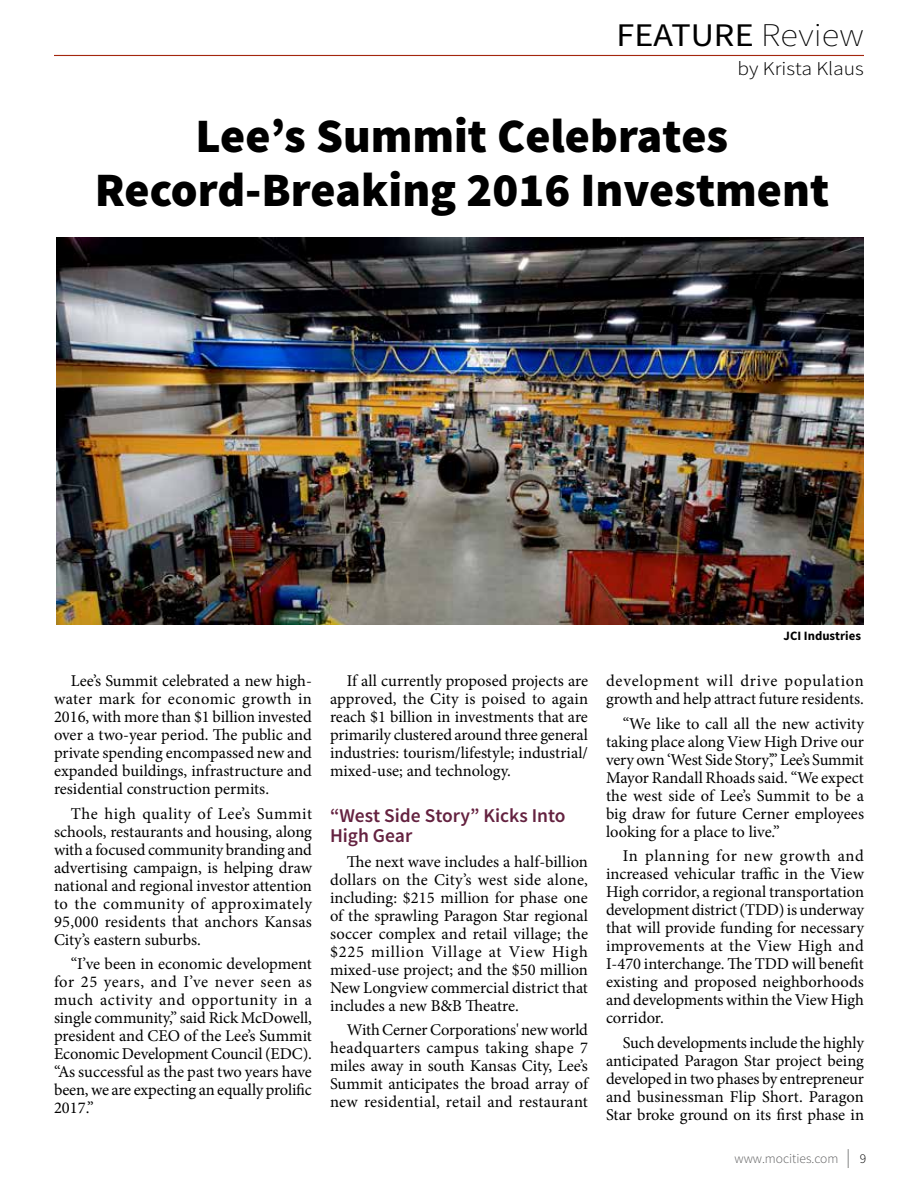
<style>
.page{position:relative;width:918px;height:1188px;background:#fff}
.page>*{position:absolute;margin:0;border:0;box-sizing:border-box;transform-origin:0 0}
.t1{font:900 48px/54px "Source Sans Pro";color:#000;text-align:center}
.t2{font:33px "Source Sans Pro";color:#000;scale:1.1 1}
.t3{font:600 19.5px/19.5px "Source Sans Pro";color:#642240}
.t4{font:300 19.5px "Source Sans Pro";color:#000;scale:1.1 1}
.t5{font:16.5px/18px "Minion Pro";color:#000;text-align:justify}
.t6{font:300 13.5px "Source Sans Pro";color:#5e5e5f}
.t7{font:300 13.5px "Source Sans Pro";color:#000}
.t8{font:700 12.75px "Source Sans Pro";color:#000}
.s1{font-weight:200}
</style>
<div class="page">
<svg style="left:848px;top:1149px;width:1px;height:19px"></svg>
<hr style="left:54px;top:55px;width:810px;height:1px;background:#a4270f">
<img style="left:56px;top:238px;width:808px;height:386px">
<h2 class="t2" style="left:617px;top:15px;width:226px">FEATURE <span class="s1">Review</span></h2>
<p class="t4" style="left:738px;top:57px;width:116px">by Krista Klaus</p>
<h1 class="t1" style="left:95px;top:112px;width:736px">Lee’s Summit Celebrates<br>Record-Breaking 2016 Investment</h1>
<p class="t5" style="left:54px;top:672px;width:260px;text-indent:17px">Lee’s Summit celebrated a new high&shy;water mark for economic growth in 2016, with more than $1 billion invested over a two-year period. The public and private spending encompassed new and expanded buildings, infrastructure and residential construction permits.</p>
<p class="t5" style="left:54px;top:804px;width:260px;text-indent:17px">The high quality of Lee’s Summit schools, restaurants and housing, along with a focused community branding and advertising campaign, is helping draw national and regional investor attention to the community of approximately 95,000 residents that anchors Kansas City’s eastern suburbs.</p>
<p class="t5" style="left:54px;top:955px;width:260px;text-indent:17px">“I’ve been in economic development for 25 years, and I’ve never seen as much activity and opportunity in a single community,” said Rick McDowell, president and CEO of the Lee’s Summit Economic Development Council (EDC). “As successful as the past two years have been, we are expecting an equally prolific 2017.”</p>
<p class="t5" style="left:330px;top:672px;width:260px;text-indent:17px">If all currently proposed projects are approved, the City is poised to again reach $1 billion in investments that are primarily clustered around three general industries: tourism/lifestyle; industrial/ mixed-use; and technology.</p>
<p class="t3" style="left:330px;top:807px;width:237px">“West Side Story” Kicks Into<br>High Gear</p>
<p class="t5" style="left:330px;top:852px;width:260px;text-indent:17px">The next wave includes a half-billion dollars on the City’s west side alone, including: $215 million for phase one of the sprawling Paragon Star regional soccer complex and retail village; the $225 million Village at View High mixed-use project; and the $50 million New Longview commercial district that includes a new B&amp;B Theatre.</p>
<p class="t5" style="left:330px;top:1021px;width:260px;text-indent:17px">With Cerner Corporations' new world headquarters campus taking shape 7 miles away in south Kansas City, Lee’s Summit anticipates the broad array of new residential, retail and restaurant</p>
<p class="t8" style="left:784px;top:628px;width:79px">JCI Industries</p>
<p class="t5" style="left:606px;top:672px;width:260px">development will drive population growth and help attract future residents.</p>
<p class="t5" style="left:606px;top:715px;width:260px;text-indent:17px">“We like to call all the new activity taking place along View High Drive our very own ‘West Side Story’,” Lee’s Summit Mayor Randall Rhoads said. “We expect the west side of Lee’s Summit to be a big draw for future Cerner employees looking for a place to live.”</p>
<p class="t5" style="left:606px;top:847px;width:260px;text-indent:17px">In planning for new growth and increased vehicular traffic in the View High corridor, a regional transportation development district (TDD) is underway that will provide funding for necessary improvements at the View High and I-470 interchange. The TDD will benefit existing and proposed neighborhoods and developments within the View High corridor.</p>
<p class="t5" style="left:606px;top:1034px;width:260px;text-indent:17px">Such developments include the highly anticipated Paragon Star project being developed in two phases by entrepreneur and businessman Flip Short. Paragon Star broke ground on its first phase in</p>
<p class="t6" style="left:734px;top:1150px;width:105px">www.mocities.com</p>
<p class="t7" style="left:860px;top:1150px;width:8px">9</p>
</div>
